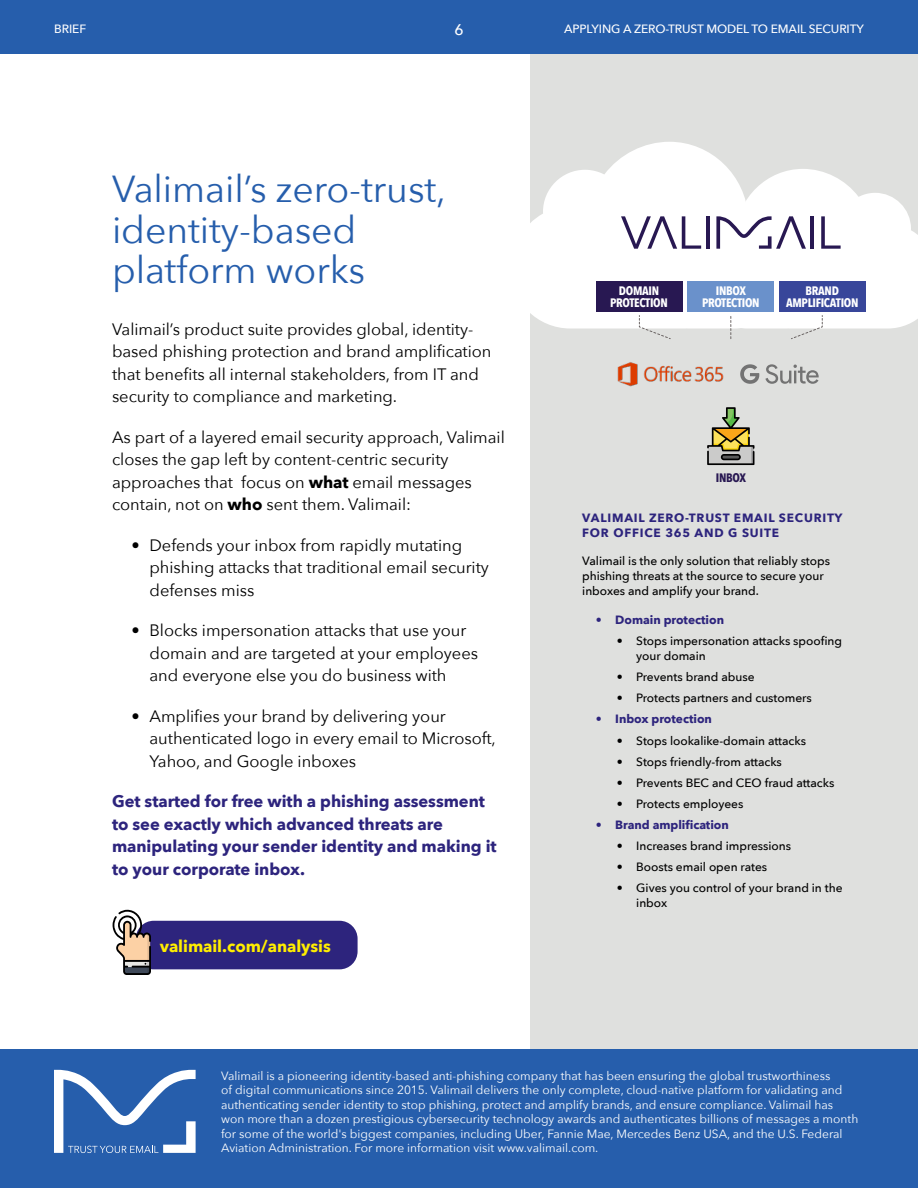
<style>
.page{position:relative;width:918px;height:1188px;background:#fff}
.page>*{position:absolute;margin:0;border:0;box-sizing:border-box;transform-origin:0 0}
.t1{font:37.5px/40.5px "Avenir Next";letter-spacing:-.005em;color:#265eac}
.t2{font:16.5px/22.5px "Avenir Next";letter-spacing:-.005em;color:#000}
.t3{font:700 16.5px/22.5px "Avenir Next";letter-spacing:-.005em;color:#2d247d}
.t4{font:700 16.5px "Avenir Next";letter-spacing:-.005em;color:#fe0}
.t5{font:500 15.45px "Avenir Next";color:#fff}
.t6{font:700 12.3px/12.3px "Avenir Next Condensed";letter-spacing:-.025em;color:#fff;text-align:center}
.t7{font:700 12.3px "Avenir Next Condensed";letter-spacing:-.025em;color:#281852}
.t8{font:12px/14.4px "Avenir Next";color:#fff}
.t9{font:500 12px/15px "Avenir Next";letter-spacing:-.005em;color:#000}
.t10{font:700 12px/15px "Avenir Next";letter-spacing:.065em;color:#2d247d}
.t11{font:700 12px "Avenir Next";letter-spacing:-.005em;color:#2d247d}
.t12{font:500 12px "Avenir Next";letter-spacing:-.01em;color:#fff}
.s1{font-weight:700}
</style>
<div class="page">
<div style="left:0;top:0;width:918px;height:54px;background:#265eac"></div>
<div style="left:0;top:1049px;width:918px;height:139px;background:#265eac"></div>
<svg style="left:54px;top:1070px;width:142px;height:83px"></svg>
<div style="left:531px;top:54px;width:387px;height:995px;background:#dfe0de"></div>
<svg style="left:530px;top:142px;width:198px;height:187px;fill:#fff"></svg>
<div style="left:596px;top:282px;width:86px;height:30px;background:#281852"></div>
<svg style="left:707px;top:407px;width:47px;height:58px"></svg>
<svg style="left:621px;top:169px;width:297px;height:170px"></svg>
<svg style="left:740px;top:364px;width:19px;height:20px"></svg>
<svg style="left:765px;top:364px;width:54px;height:20px"></svg>
<img style="left:617px;top:362px;width:107px;height:25px">
<div style="left:136px;top:921px;width:222px;height:48px;background:#2d247d;border-radius:18px"></div>
<svg style="left:113px;top:910px;width:38px;height:65px"></svg>
<p class="t12" style="left:54px;top:22px;width:34px">BRIEF</p>
<p class="t5" style="left:454px;top:23px;width:11px">6</p>
<p class="t12" style="left:564px;top:22px;width:301px">APPLYING A ZERO-TRUST MODEL TO EMAIL SECURITY</p>
<h1 class="t1" style="left:112px;top:167px;width:336px">Valimail’s zero-trust, identity-based platform works</h1>
<p class="t2" style="left:112px;top:317px;width:381px">Valimail’s product suite provides global, identity&shy;based phishing protection and brand amplification that benefits all internal stakeholders, from IT and security to compliance and marketing.</p>
<p class="t2" style="left:112px;top:425px;width:394px">As part of a layered email security approach, Valimail closes the gap left by content-centric security approaches that focus on <span class="s1">what</span> email messages contain, not on <span class="s1">who</span> sent them. Valimail:</p>
<p class="t2" style="left:150px;top:533px;width:341px;text-indent:-18px">• Defends your inbox from rapidly mutating phishing attacks that traditional email security defenses miss</p>
<p class="t2" style="left:150px;top:619px;width:330px;text-indent:-18px">• Blocks impersonation attacks that use your domain and are targeted at your employees and everyone else you do business with</p>
<p class="t2" style="left:150px;top:704px;width:348px;text-indent:-18px">• Amplifies your brand by delivering your authenticated logo in every email to Microsoft,<br>Yahoo, and Google inboxes</p>
<p class="t3" style="left:112px;top:792px;width:386px">Get started for free with a phishing assessment to see exactly which advanced threats are manipulating your sender identity and making it to your corporate inbox.</p>
<p class="t4" style="left:160px;top:939px;width:173px">valimail.com/analysis</p>
<p class="t6" style="left:610px;top:285px;width:59px">DOMAIN<br>PROTECTION</p>
<p class="t6" style="left:702px;top:285px;width:59px">INBOX<br>PROTECTION</p>
<p class="t6" style="left:786px;top:285px;width:74px">BRAND<br>AMPLIFICATION</p>
<p class="t7" style="left:716px;top:470px;width:32px">INBOX</p>
<p class="t10" style="left:582px;top:511px;width:262px">VALIMAIL ZERO-TRUST EMAIL SECURITY<br>FOR OFFICE 365 AND G SUITE</p>
<p class="t9" style="left:582px;top:553px;width:249px">Valimail is the only solution that reliably stops phishing threats at the source to secure your inboxes and amplify your brand.</p>
<p class="t11" style="left:596px;top:615px;width:130px">• Domain protection</p>
<p class="t9" style="left:636px;top:633px;width:207px;text-indent:-20px">• Stops impersonation attacks spoofing your domain</p>
<p class="t9" style="left:617px;top:669px;width:139px">• Prevents brand abuse</p>
<p class="t9" style="left:617px;top:690px;width:197px">• Protects partners and customers</p>
<p class="t11" style="left:596px;top:714px;width:118px">• Inbox protection</p>
<p class="t9" style="left:617px;top:733px;width:191px">• Stops lookalike-domain attacks</p>
<p class="t9" style="left:617px;top:754px;width:167px">• Stops friendly-from attacks</p>
<p class="t9" style="left:617px;top:775px;width:219px">• Prevents BEC and CEO fraud attacks</p>
<p class="t9" style="left:617px;top:796px;width:128px">• Protects employees</p>
<p class="t11" style="left:596px;top:815px;width:135px">• Brand amplification</p>
<p class="t9" style="left:617px;top:838px;width:176px">• Increases brand impressions</p>
<p class="t9" style="left:617px;top:861px;width:152px">• Boosts email open rates</p>
<p class="t9" style="left:636px;top:880px;width:208px;text-indent:-20px">• Gives you control of your brand in the inbox</p>
<p class="t8" style="left:221px;top:1068px;width:639px">Valimail is a pioneering identity-based anti-phishing company that has been ensuring the global trustworthiness<br>of digital communications since 2015. Valimail delivers the only complete, cloud-native platform for validating and authenticating sender identity to stop phishing, protect and amplify brands, and ensure compliance. Valimail has won more than a dozen prestigious cybersecurity technology awards and authenticates billions of messages a month for some of the world's biggest companies, including Uber, Fannie Mae, Mercedes Benz USA, and the U.S. Federal Aviation Administration. For more information visit www.valimail.com.</p>
</div>
